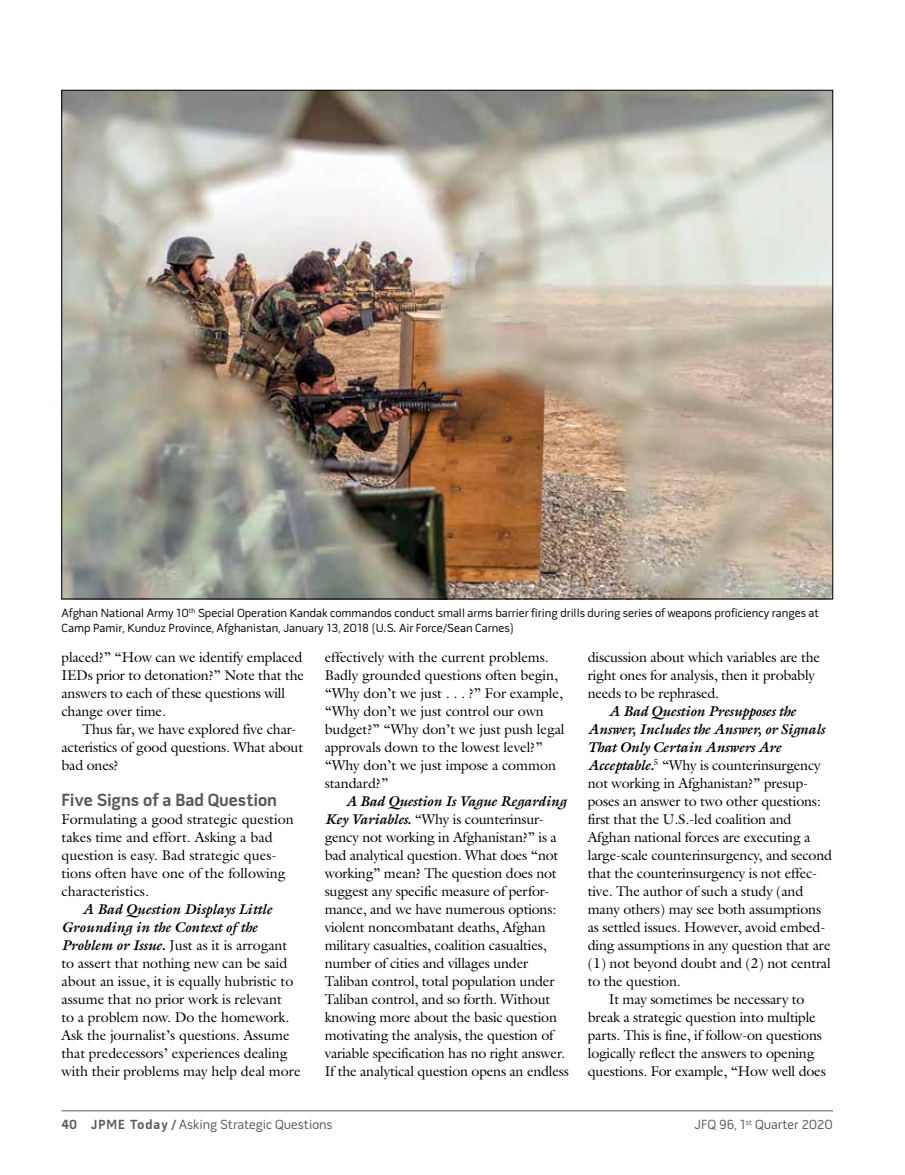
<style>
.page{position:relative;width:905px;height:1175px;background:#fff}
.page>*{position:absolute;margin:0;border:0;box-sizing:border-box;transform-origin:0 0}
.t1{font:700 18px "Pill Gothic 600 mg";letter-spacing:-.005em;color:#58595b}
.t2{font:14.25px/18px "Galliard Std";letter-spacing:-.015em;color:#000}
.t3{font:italic 700 14.25px "Galliard Std";letter-spacing:-.015em;color:#000}
.t4{font:13.5px "Pill Gothic 600 mg";color:#58595b}
.t5{font:12px/15px "Pill Gothic 600 mg";color:#000}
.s1{font-weight:700;font-style:italic}
.s2{font-weight:700}
</style>
<div class="page">
<hr style="left:62px;top:1110px;width:770px;height:1px;background:#58595b">
<img style="left:64px;top:92px;width:766px;height:505px">
<p class="t5" style="left:62px;top:606px;width:759px">Afghan National Army 10<sup>th</sup> Special Operation Kandak commandos conduct small arms barrier firing drills during series of weapons proficiency ranges at<br>Camp Pamir, Kunduz Province, Afghanistan, January 13, 2018 (U.S. Air Force/Sean Carnes)</p>
<p class="t2" style="left:62px;top:647px;width:244px">placed?” “How can we identify emplaced IEDs prior to detonation?” Note that the answers to each of these questions will change over time.</p>
<p class="t2" style="left:62px;top:719px;width:243px;text-indent:21px">Thus far, we have explored five char&shy;acteristics of good questions. What about bad ones?</p>
<p class="t1" style="left:62px;top:792px;width:217px">Five Signs of a Bad Question</p>
<p class="t2" style="left:62px;top:809px;width:234px">Formulating a good strategic question takes time and effort. Asking a bad question is easy. Bad strategic ques&shy;tions often have one of the following characteristics.</p>
<p class="t2" style="left:62px;top:899px;width:240px;text-indent:21px"><span class="s1">A Bad Question Displays Little Grounding in the Context of the Problem or Issue.</span> Just as it is arrogant to assert that nothing new can be said about an issue, it is equally hubristic to assume that no prior work is relevant<br>to a problem now. Do the homework.<br>Ask the journalist’s questions. Assume that predecessors’ experiences dealing with their problems may help deal more</p>
<p class="t2" style="left:324px;top:647px;width:241px">effectively with the current problems.<br>Badly grounded questions often begin, “Why don’t we just . . . ?” For example, “Why don’t we just control our own budget?” “Why don’t we just push legal approvals down to the lowest level?” “Why don’t we just impose a common standard?”</p>
<p class="t2" style="left:324px;top:791px;width:246px;text-indent:21px"><span class="s1">A Bad Question Is Vague Regarding Key Variables.</span> “Why is counterinsur&shy;gency not working in Afghanistan?” is a bad analytical question. What does “not working” mean? The question does not suggest any specific measure of perfor&shy;mance, and we have numerous options: violent noncombatant deaths, Afghan military casualties, coalition casualties, number of cities and villages under Taliban control, total population under Taliban control, and so forth. Without knowing more about the basic question motivating the analysis, the question of variable specification has no right answer.<br>If the analytical question opens an endless</p>
<p class="t2" style="left:587px;top:647px;width:234px">discussion about which variables are the right ones for analysis, then it probably needs to be rephrased.</p>
<p class="t3" style="left:609px;top:702px;width:188px">A Bad Question Presupposes the</p>
<p class="t3" style="left:587px;top:720px;width:238px">Answer, Includes the Answer, or Signals</p>
<p class="t3" style="left:587px;top:738px;width:195px">That Only Certain Answers Are</p>
<p class="t2" style="left:587px;top:755px;width:234px"><span class="s1">Acceptable.</span><sup>5</sup> “Why is counterinsurgency</p>
<p class="t2" style="left:588px;top:773px;width:222px">not working in Afghanistan?” presup-</p>
<p class="t2" style="left:588px;top:791px;width:234px">poses an answer to two other questions:</p>
<p class="t2" style="left:588px;top:809px;width:205px">first that the U.S.-led coalition and</p>
<p class="t2" style="left:588px;top:827px;width:224px">Afghan national forces are executing a</p>
<p class="t2" style="left:588px;top:845px;width:246px">large-scale counterinsurgency, and second</p>
<p class="t2" style="left:588px;top:863px;width:231px">that the counterinsurgency is not effec-</p>
<p class="t2" style="left:588px;top:881px;width:217px">tive. The author of such a study (and</p>
<p class="t2" style="left:588px;top:899px;width:235px">many others) may see both assumptions</p>
<p class="t2" style="left:588px;top:917px;width:239px">as settled issues. However, avoid embed-</p>
<p class="t2" style="left:588px;top:935px;width:244px">ding assumptions in any question that are</p>
<p class="t2" style="left:588px;top:953px;width:244px">(1) not beyond doubt and (2) not central</p>
<p class="t2" style="left:588px;top:971px;width:94px">to the question.</p>
<p class="t2" style="left:609px;top:989px;width:197px">It may sometimes be necessary to</p>
<p class="t2" style="left:588px;top:1007px;width:229px">break a strategic question into multiple</p>
<p class="t2" style="left:588px;top:1025px;width:235px">parts. This is fine, if follow-on questions</p>
<p class="t2" style="left:588px;top:1043px;width:228px">logically reflect the answers to opening</p>
<p class="t2" style="left:588px;top:1061px;width:239px">questions. For example, “How well does</p>
<p class="t4" style="left:62px;top:1119px;width:272px"><span class="s2">40 JPME Today /</span> Asking Strategic Questions</p>
<p class="t4" style="left:694px;top:1119px;width:140px">JFQ 96, 1<sup>st</sup> Quarter 2020</p>
</div>
